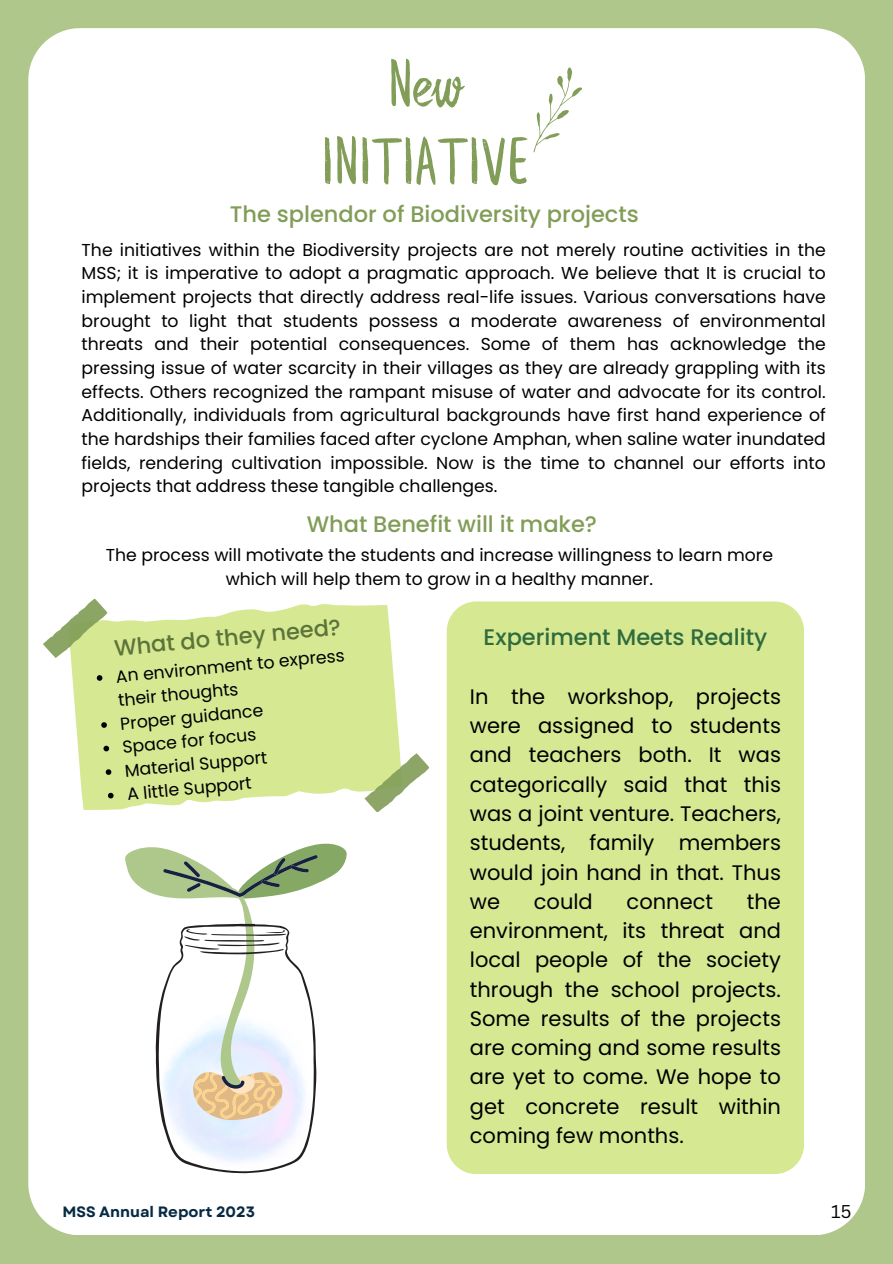
<style>
.page{position:relative;width:893px;height:1264px;background:#fff}
.page>*{position:absolute;margin:0;border:0;box-sizing:border-box;transform-origin:0 0}
.t1{font:69px "Leafy Extended";letter-spacing:.035em;color:#819d57}
.t2{font:68.55px "Leafy Extended";color:#819d57}
.t3{font:500 22.5px "Poppins";color:#819d57}
.t4{font:500 22.5px "Poppins";color:#2f6b3d}
.t5{font:500 22.5px "Poppins";color:#5c7439}
.t6{font:21px/29.2px "Poppins";color:#000;text-align:justify}
.t7{font:18px "Canva Sans";color:#000}
.t8{font:17.25px/23.7px "Poppins";color:#000;text-align:justify}
.t9{font:700 15px "Garet";color:#072a44}
</style>
<div class="page">
<div style="left:0;top:0;width:892px;height:1263px;background:#afc78b"></div>
<div style="left:28px;top:28px;width:837px;height:1206px;background:#fff;border-radius:52px"></div>
<div style="left:446px;top:601px;width:358px;height:572px;background:#d7e893;border-radius:30px"></div>
<svg style="left:533px;top:67px;width:49px;height:85px"></svg>
<svg style="left:71px;top:604px;width:329px;height:206px;background:#dbea9e"></svg>
<svg style="left:43px;top:599px;width:66px;height:59px"></svg>
<svg style="left:362px;top:752px;width:67px;height:60px"></svg>
<svg style="left:125px;top:843px;width:222px;height:330px"></svg>
<hr style="left:241px;top:923px;width:14px;height:3px;background:#231f20">
<svg style="left:96px;top:675px;width:7px;height:6px"></svg>
<svg style="left:101px;top:722px;width:6px;height:6px"></svg>
<svg style="left:103px;top:745px;width:6px;height:6px"></svg>
<svg style="left:105px;top:769px;width:7px;height:6px"></svg>
<svg style="left:108px;top:792px;width:6px;height:6px"></svg>
<p class="t2" style="left:389px;top:56px;width:75px">New</p>
<h2 class="t1" style="left:323px;top:133px;width:207px">INITIATIVE</h2>
<h3 class="t3" style="left:230px;top:198px;width:410px">The splendor of Biodiversity projects</h3>
<h5 class="t8" style="left:82px;top:238px;width:745px">The initiatives within the Biodiversity projects are not merely routine activities in the MSS; it is imperative to adopt a pragmatic approach. We believe that It is crucial to implement projects that directly address real-life issues. Various conversations have brought to light that students possess a moderate awareness of environmental threats and their potential consequences. Some of them has acknowledge the pressing issue of water scarcity in their villages as they are already grappling with its effects. Others recognized the rampant misuse of water and advocate for its control.<br>Additionally, individuals from agricultural backgrounds have first hand experience of the hardships their families faced after cyclone Amphan, when saline water inundated fields, rendering cultivation impossible. Now is the time to channel our efforts into projects that address these tangible challenges.</h5>
<h3 class="t3" style="left:307px;top:508px;width:292px">What Benefit will it make?</h3>
<h5 class="t8" style="left:106px;top:543px;width:668px;text-align:center">The process will motivate the students and increase willingness to learn more which will help them to grow in a healthy manner.</h5>
<p class="t5" style="left:113px;top:631px;width:229px;rotate:-5deg">What do they need?</p>
<p class="t4" style="left:483px;top:621px;width:285px">Experiment Meets Reality</p>
<h3 class="t6" style="left:470px;top:682px;width:312px">In the workshop, projects were assigned to students and teachers both. It was categorically said that this was a joint venture. Teachers, students, family members would join hand in that. Thus we</h3>
<h3 class="t8" style="left:115px;top:663px;width:231px;line-height:24.2px;rotate:-5deg">An environment to express their thoughts</h3>
<p class="t8" style="left:119px;top:711px;width:145px;rotate:-5deg">Proper guidance</p>
<p class="t8" style="left:122px;top:735px;width:136px;rotate:-5deg">Space for focus</p>
<p class="t8" style="left:124px;top:758px;width:144px;rotate:-5deg">Material Support</p>
<p class="t8" style="left:126px;top:782px;width:127px;rotate:-5deg">A little Support</p>
<h3 class="t6" style="left:470px;top:886px;width:312px;text-indent:277px">the environment, its threat and local people of the society through the school projects.<br>Some results of the projects are coming and some results are yet to come. We hope to get concrete result within coming few months.</h3>
<h3 class="t6" style="left:534px;top:886px;width:60px">could</h3>
<h3 class="t6" style="left:626px;top:886px;width:88px">connect</h3>
<h4 class="t9" style="left:62px;top:1200px;width:194px">MSS Annual Report 2023</h4>
<p class="t7" style="left:831px;top:1199px;width:22px">15</p>
</div>
